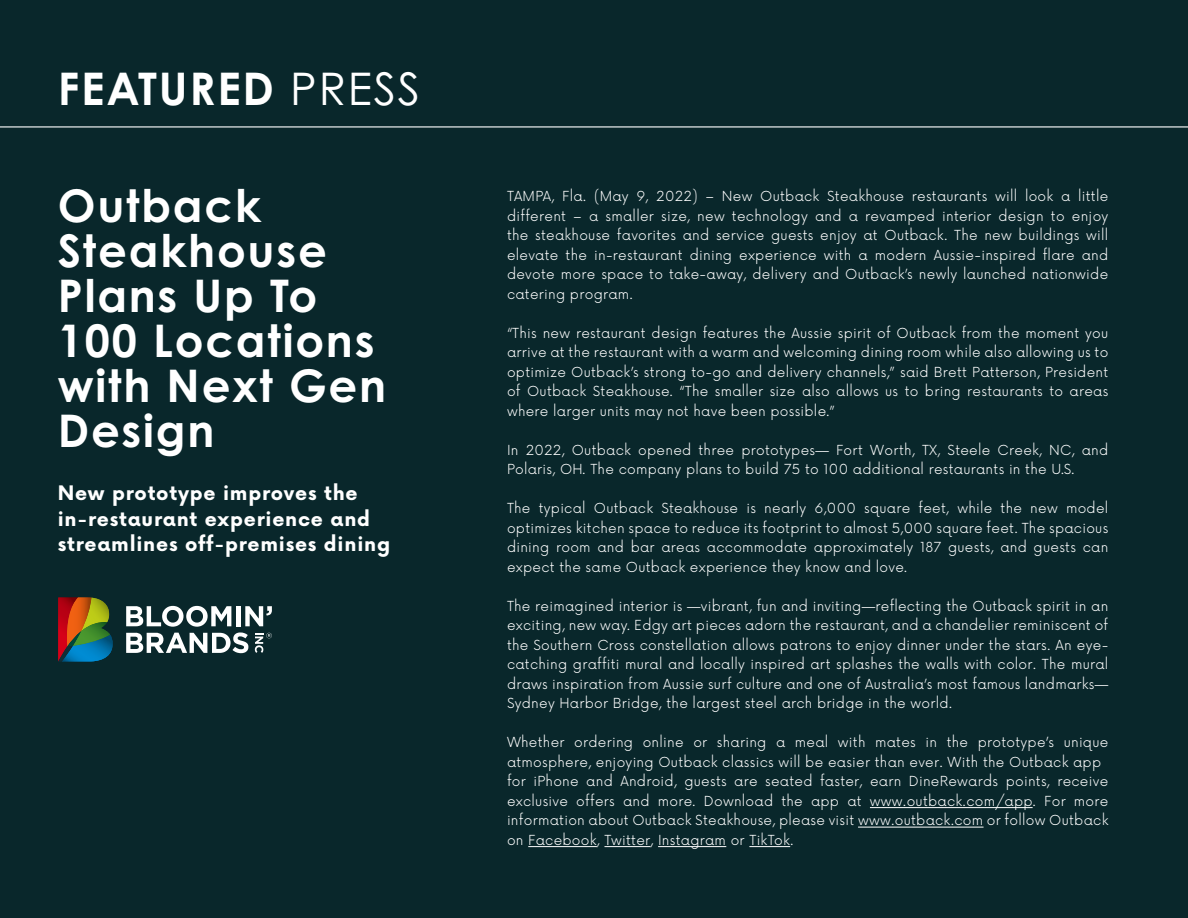
<style>
.page{position:relative;width:1188px;height:918px;background:#09272b}
.page>*{position:absolute;margin:0;border:0;box-sizing:border-box;transform-origin:0 0}
.t1{font:700 45px/45px "Century Gothic Pro";letter-spacing:.04em;color:#fff}
.t2{font:700 19.5px/25.5px "Now";letter-spacing:.04em;color:#fff}
.t3{font:300 13.5px/19.5px "Now";letter-spacing:.02em;color:#fff;text-align:justify}
.s1{font-weight:400}
</style>
<div class="page">
<hr style="left:870px;top:807px;width:163px;height:1px;background:#fff">
<hr style="left:858px;top:827px;width:126px;height:1px;background:#fff">
<hr style="left:528px;top:846px;width:69px;height:1px;background:#fff">
<hr style="left:604px;top:846px;width:47px;height:1px;background:#fff">
<hr style="left:658px;top:846px;width:68px;height:1px;background:#fff">
<hr style="left:749px;top:846px;width:41px;height:1px;background:#fff">
<hr style="left:0;top:126px;width:1188px;height:2px;background:#fff">
<svg style="left:126px;top:606px;width:146px;height:47px"></svg>
<svg style="left:58px;top:598px;width:55px;height:63px"></svg>
<p class="t1" style="left:58px;top:66px;width:364px">FEATURED <span class="s1">PRESS</span></p>
<p class="t1" style="left:58px;top:183px;width:205px">Outback</p>
<p class="t1" style="left:58px;top:228px;width:271px">Steakhouse<br>Plans Up To</p>
<p class="t1" style="left:58px;top:318px;width:330px">100 Locations with Next Gen</p>
<p class="t1" style="left:58px;top:408px;width:158px">Design</p>
<p class="t2" style="left:58px;top:480px;width:334px">New prototype improves the in-restaurant experience and streamlines off-premises dining</p>
<p class="t3" style="left:507px;top:186px;width:603px">TAMPA, Fla. (May 9, 2022) – New Outback Steakhouse restaurants will look a little different – a smaller size, new technology and a revamped interior design to enjoy the steakhouse favorites and service guests enjoy at Outback. The new buildings will elevate the in-restaurant dining experience with a modern Aussie-inspired flare and devote more space to take-away, delivery and Outback’s newly launched nationwide catering program.</p>
<p class="t3" style="left:507px;top:322px;width:603px">“This new restaurant design features the Aussie spirit of Outback from the moment you arrive at the restaurant with a warm and welcoming dining room while also allowing us to optimize Outback’s strong to-go and delivery channels,” said Brett Patterson, President of Outback Steakhouse. “The smaller size also allows us to bring restaurants to areas where larger units may not have been possible.”</p>
<p class="t3" style="left:507px;top:439px;width:603px">In 2022, Outback opened three prototypes— Fort Worth, TX, Steele Creek, NC, and<br>Polaris, OH. The company plans to build 75 to 100 additional restaurants in the U.S.</p>
<p class="t3" style="left:507px;top:498px;width:603px">The typical Outback Steakhouse is nearly 6,000 square feet, while the new model optimizes kitchen space to reduce its footprint to almost 5,000 square feet. The spacious dining room and bar areas accommodate approximately 187 guests, and guests can expect the same Outback experience they know and love.</p>
<p class="t3" style="left:507px;top:595px;width:603px">The reimagined interior is —vibrant, fun and inviting—reflecting the Outback spirit in an exciting, new way. Edgy art pieces adorn the restaurant, and a chandelier reminiscent of the Southern Cross constellation allows patrons to enjoy dinner under the stars. An eye&shy;catching graffiti mural and locally inspired art splashes the walls with color. The mural draws inspiration from Aussie surf culture and one of Australia’s most famous landmarks— Sydney Harbor Bridge, the largest steel arch bridge in the world.</p>
<p class="t3" style="left:507px;top:732px;width:603px">Whether ordering online or sharing a meal with mates in the prototype’s unique atmosphere, enjoying Outback classics will be easier than ever. With the Outback app</p>
<p class="t3" style="left:507px;top:771px;width:603px">for iPhone and Android, guests are seated faster, earn DineRewards points, receive exclusive offers and more. Download the app at www.outback.com/app. For more information about Outback Steakhouse, please visit www.outback.com or follow Outback on Facebook, Twitter, Instagram or TikTok.</p>
</div>
